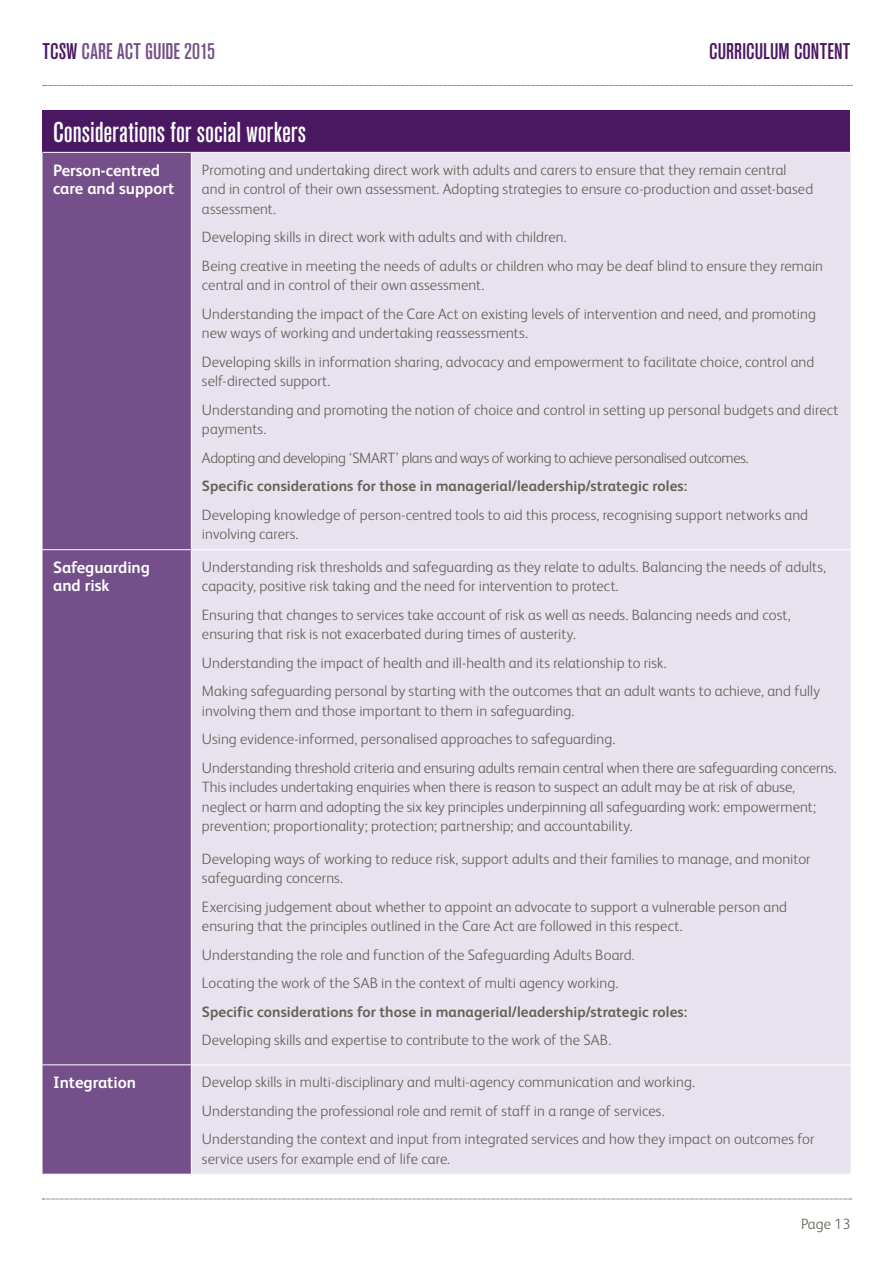
<style>
.page{position:relative;width:893px;height:1263px;background:#fff}
.page>*{position:absolute;margin:0;border:0;box-sizing:border-box;transform-origin:0 0}
.t1{font:500 condensed 28.5px "Akzidenz Grotesk BE";color:#fff}
.t2{font:500 condensed 22.5px "Akzidenz Grotesk BE";letter-spacing:.005em;color:#754f89}
.t3{font:500 condensed 22.5px "Akzidenz Grotesk BE";letter-spacing:.005em;color:#4a1863}
.t4{font:700 16.5px/18px "FS Albert";color:#fff}
.t5{font:300 15px/28.5px "FS Albert";letter-spacing:.005em;color:#636259}
.t6{font:700 15px "FS Albert";letter-spacing:.005em;color:#636259}
.t7{font:300 15px/28.5px "FS Albert";letter-spacing:-.025em;color:#636259}
.s1{color:#4a1863}
</style>
<div class="page">
<svg style="left:43px;top:85px;width:809px;height:1px"></svg>
<svg style="left:42px;top:1199px;width:810px;height:1px"></svg>
<div style="left:43px;top:110px;width:807px;height:42px;background:#4a1863"></div>
<div style="left:43px;top:153px;width:148px;height:1021px;background:#754f89"></div>
<div style="left:192px;top:153px;width:658px;height:1021px;background:#e8e2ef"></div>
<hr style="left:43px;top:549px;width:148px;height:1px;background:#fff">
<hr style="left:191px;top:549px;width:659px;height:1px;background:#fff">
<hr style="left:43px;top:1064px;width:148px;height:1px;background:#fff">
<hr style="left:191px;top:1064px;width:659px;height:1px;background:#fff">
<h2 class="t2" style="left:43px;top:39px;width:174px"><span class="s1">TCSW</span> CARE ACT GUIDE 2015</h2>
<h2 class="t3" style="left:709px;top:39px;width:143px">CURRICULUM CONTENT</h2>
<h1 class="t1" style="left:53px;top:116px;width:255px">Considerations for social workers</h1>
<p class="t4" style="left:53px;top:160px;width:123px">Person-centred care and support</p>
<p class="t5" style="left:202px;top:159px;width:613px;line-height:19.5px">Promoting and undertaking direct work with adults and carers to ensure that they remain central and in control of their own assessment. Adopting strategies to ensure co-production and asset-based assessment.</p>
<p class="t5" style="left:202px;top:222px;width:623px">Developing skills in direct work with adults and with children.<br>Being creative in meeting the needs of adults or children who may be deaf blind to ensure they remain</p>
<p class="t5" style="left:202px;top:270px;width:615px">central and in control of their own assessment.<br>Understanding the impact of the Care Act on existing levels of intervention and need, and promoting</p>
<p class="t5" style="left:202px;top:318px;width:614px">new ways of working and undertaking reassessments.<br>Developing skills in information sharing, advocacy and empowerment to facilitate choice, control and</p>
<p class="t5" style="left:202px;top:366px;width:638px">self-directed support.<br>Understanding and promoting the notion of choice and control in setting up personal budgets and direct</p>
<p class="t7" style="left:202px;top:414px;width:548px">payments.<br>Adopting and developing ‘SMART’ plans and ways of working to achieve personalised outcomes.</p>
<p class="t6" style="left:202px;top:476px;width:487px">Specific considerations for those in managerial/leadership/strategic roles:</p>
<p class="t5" style="left:202px;top:504px;width:608px;line-height:19.5px">Developing knowledge of person-centred tools to aid this process, recognising support networks and involving carers.</p>
<p class="t4" style="left:53px;top:558px;width:98px">Safeguarding and risk</p>
<p class="t5" style="left:202px;top:556px;width:626px;line-height:19.5px">Understanding risk thresholds and safeguarding as they relate to adults. Balancing the needs of adults, capacity, positive risk taking and the need for intervention to protect.</p>
<p class="t5" style="left:202px;top:604px;width:590px;line-height:19.5px">Ensuring that changes to services take account of risk as well as needs. Balancing needs and cost, ensuring that risk is not exacerbated during times of austerity.</p>
<p class="t5" style="left:202px;top:648px;width:620px">Understanding the impact of health and ill-health and its relationship to risk.<br>Making safeguarding personal by starting with the outcomes that an adult wants to achieve, and fully</p>
<p class="t5" style="left:202px;top:696px;width:636px">involving them and those important to them in safeguarding.<br>Using evidence-informed, personalised approaches to safeguarding.<br>Understanding threshold criteria and ensuring adults remain central when there are safeguarding concerns.</p>
<p class="t5" style="left:202px;top:777px;width:616px;line-height:19.5px">This includes undertaking enquiries when there is reason to suspect an adult may be at risk of abuse, neglect or harm and adopting the six key principles underpinning all safeguarding work: empowerment; prevention; proportionality; protection; partnership; and accountability.</p>
<p class="t5" style="left:202px;top:848px;width:610px;line-height:19.5px">Developing ways of working to reduce risk, support adults and their families to manage, and monitor safeguarding concerns.</p>
<p class="t5" style="left:202px;top:896px;width:587px;line-height:19.5px">Exercising judgement about whether to appoint an advocate to support a vulnerable person and ensuring that the principles outlined in the Care Act are followed in this respect.</p>
<p class="t5" style="left:202px;top:939px;width:434px">Understanding the role and function of the Safeguarding Adults Board.<br>Locating the work of the SAB in the context of multi agency working.</p>
<p class="t6" style="left:202px;top:1001px;width:487px">Specific considerations for those in managerial/leadership/strategic roles:</p>
<p class="t5" style="left:202px;top:1025px;width:411px">Developing skills and expertise to contribute to the work of the SAB.</p>
<p class="t4" style="left:53px;top:1073px;width:84px">Integration</p>
<p class="t5" style="left:202px;top:1067px;width:614px">Develop skills in multi-disciplinary and multi-agency communication and working.<br>Understanding the professional role and remit of staff in a range of services.<br>Understanding the context and input from integrated services and how they impact on outcomes for</p>
<p class="t5" style="left:202px;top:1143px;width:250px">service users for example end of life care.</p>
<p class="t5" style="left:801px;top:1209px;width:51px">Page 13</p>
</div>
